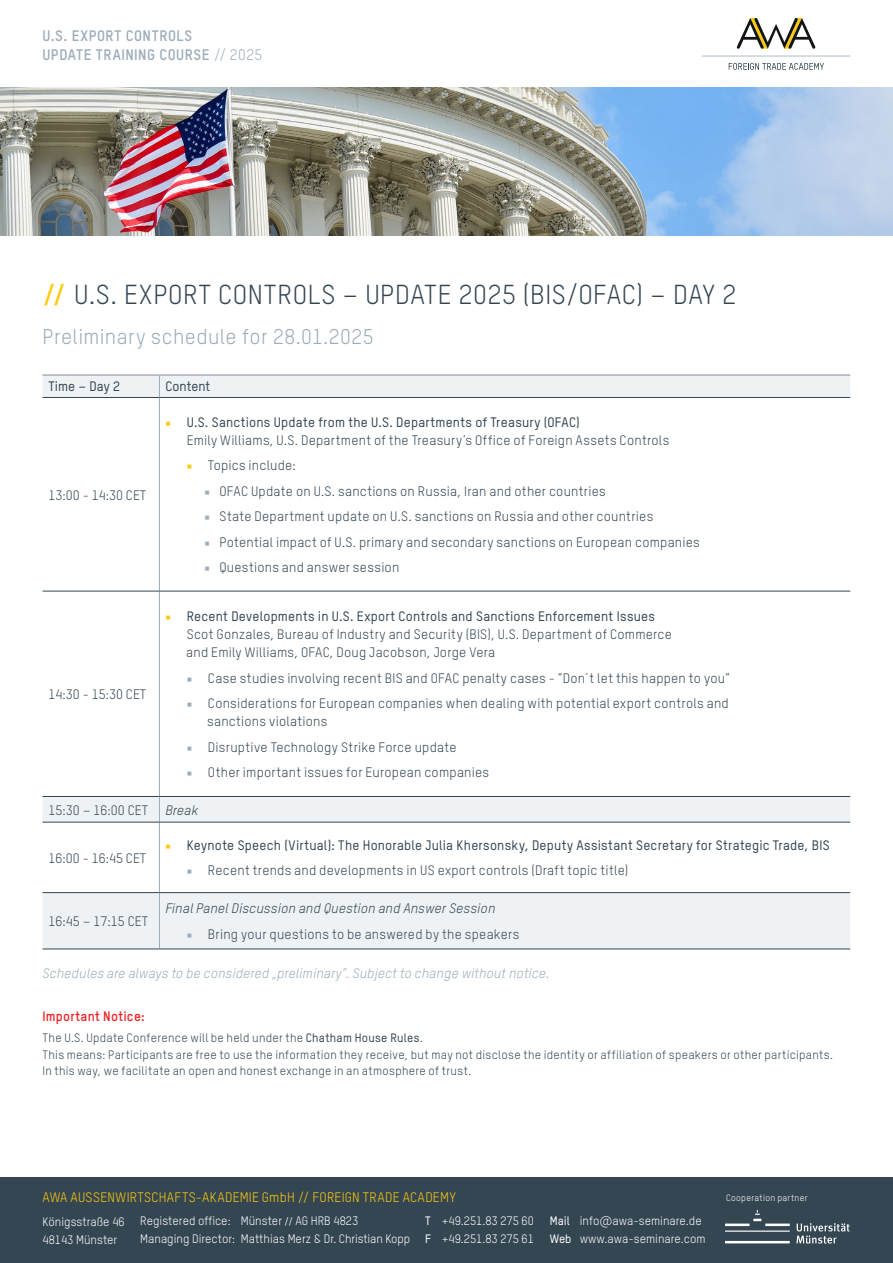
<style>
.page{position:relative;width:893px;height:1263px;background:#fff}
.page>*{position:absolute;margin:0;border:0;box-sizing:border-box;transform-origin:0 0}
.t1{font:27px "TSTARPRO";letter-spacing:.02em;color:#354653}
.t2{font:21px "TSTARPRO";letter-spacing:.02em;color:#9cacba}
.t3{font:700 15px/19.5px "TSTARPRO";letter-spacing:.035em;color:#9cacba}
.t4{font:13.5px/18px "TSTARPRO";letter-spacing:.015em;color:#354653}
.t5{font:500 13.5px "TSTARPRO";letter-spacing:.015em;color:#354653}
.t6{font:italic 13.5px "TSTARPRO";letter-spacing:.015em;color:#9cacba}
.t7{font:13.5px "TSTARPRO";letter-spacing:.02em;color:#feca0a}
.t8{font:italic 13.5px "TSTARPRO";letter-spacing:.015em;color:#354653}
.t9{font:700 13.5px "TSTARPRO";letter-spacing:.015em;color:#ee2323}
.t10{font:12px/18px "TSTARPRO";color:#fff}
.t11{font:12px/16.5px "TSTARPRO";letter-spacing:.025em;color:#354653}
.t12{font:9px "TSTARPRO";letter-spacing:.03em;color:#fff}
.s1{font-weight:400}
.s2{font-weight:700;color:#feca0a}
.s3{font-family:"Minion Pro";color:#feca0a}
.s4{font-weight:500}
.s5{font-family:"Minion Pro";color:#9cacba}
.s6{font-family:"Minion Pro";font-weight:400;color:#feca0a}
.s7{font-family:"Minion Pro"}
</style>
<div class="page">
<hr style="left:702px;top:55px;width:148px;height:2px;background:#c6d0da">
<svg style="left:736px;top:18px;width:80px;height:31px"></svg>
<svg style="left:729px;top:63px;width:95px;height:7px"></svg>
<img style="left:0;top:87px;width:893px;height:149px">
<svg style="left:43px;top:376px;width:807px;height:573px"></svg>
<hr style="left:159px;top:398px;width:1px;height:193px;background:#9cacba">
<hr style="left:159px;top:591px;width:1px;height:205px;background:#9cacba">
<svg style="left:159px;top:797px;width:1px;height:25px"></svg>
<hr style="left:159px;top:822px;width:1px;height:70px;background:#9cacba">
<hr style="left:159px;top:893px;width:1px;height:56px;background:#9cacba">
<hr style="left:43px;top:375px;width:116px;height:1px;background:#868a94">
<hr style="left:159px;top:375px;width:691px;height:1px;background:#868a94">
<hr style="left:43px;top:397px;width:116px;height:1px;background:#354653">
<hr style="left:159px;top:397px;width:691px;height:1px;background:#354653">
<hr style="left:43px;top:591px;width:116px;height:1px;background:#354653">
<hr style="left:159px;top:591px;width:691px;height:1px;background:#354653">
<hr style="left:43px;top:796px;width:116px;height:1px;background:#354653">
<hr style="left:159px;top:796px;width:691px;height:1px;background:#354653">
<hr style="left:43px;top:822px;width:116px;height:1px;background:#354653">
<hr style="left:159px;top:822px;width:691px;height:1px;background:#354653">
<hr style="left:43px;top:892px;width:116px;height:1px;background:#354653">
<hr style="left:159px;top:892px;width:691px;height:1px;background:#354653">
<hr style="left:43px;top:949px;width:116px;height:1px;background:#354653">
<hr style="left:159px;top:949px;width:691px;height:1px;background:#354653">
<svg style="left:159px;top:375px;width:1px;height:22px"></svg>
<div style="left:0;top:1178px;width:893px;height:85px;background:#354653"></div>
<svg style="left:725px;top:1210px;width:125px;height:33px"></svg>
<p class="t3" style="left:43px;top:25px;width:221px">U.S. EXPORT CONTROLS<br>UPDATE TRAINING COURSE <span class="s1">// 2025</span></p>
<h1 class="t1" style="left:43px;top:276px;width:695px"><span class="s2">//</span> U.S. EXPORT CONTROLS – UPDATE 2025 (BIS/OFAC) – DAY 2</h1>
<h2 class="t2" style="left:43px;top:322px;width:333px">Preliminary schedule for 28.01.2025</h2>
<p class="t5" style="left:49px;top:378px;width:73px">Time – Day 2</p>
<p class="t5" style="left:165px;top:378px;width:46px">Content</p>
<p class="t4" style="left:49px;top:485px;width:99px">13:00 - 14:30 CET</p>
<p class="t4" style="left:49px;top:685px;width:99px">14:30 - 15:30 CET</p>
<p class="t4" style="left:187px;top:412px;width:484px;text-indent:-21px"><span class="s3">■</span> <span class="s4">U.S. Sanctions Update from the U.S. Departments of Treasury (OFAC)<br></span>Emily Williams, U.S. Department of the Treasury’s Office of Foreign Assets Controls</p>
<p class="t4" style="left:187px;top:456px;width:111px"><span class="s3">■</span> Topics include:</p>
<p class="t4" style="left:205px;top:481px;width:403px"><span class="s5">■</span> OFAC Update on U.S. sanctions on Russia, Iran and other countries</p>
<p class="t4" style="left:205px;top:507px;width:450px"><span class="s5">■</span> State Department update on U.S. sanctions on Russia and other countries</p>
<p class="t4" style="left:205px;top:532px;width:497px"><span class="s5">■</span> Potential impact of U.S. primary and secondary sanctions on European companies</p>
<p class="t4" style="left:205px;top:558px;width:196px"><span class="s5">■</span> Questions and answer session</p>
<p class="t4" style="left:186px;top:607px;width:487px;text-indent:-21px"><span class="s3">■</span> <span class="s4">Recent Developments in U.S. Export Controls and Sanctions Enforcement Issues<br></span>Scot Gonzales, Bureau of Industry and Security (BIS), U.S. Department of Commerce and Emily Williams, OFAC, Doug Jacobson, Jorge Vera</p>
<p class="t4" style="left:187px;top:668px;width:545px"><span class="s5">■</span> Case studies involving recent BIS and OFAC penalty cases - “Don´t let this happen to you”</p>
<p class="t4" style="left:207px;top:694px;width:523px;text-indent:-20px"><span class="s5">■</span> Considerations for European companies when dealing with potential export controls and sanctions violations</p>
<p class="t4" style="left:187px;top:737px;width:271px"><span class="s5">■</span> Disruptive Technology Strike Force update</p>
<p class="t4" style="left:187px;top:763px;width:304px"><span class="s5">■</span> Other important issues for European companies</p>
<p class="t4" style="left:49px;top:800px;width:101px">15:30 – 16:00 CET</p>
<p class="t8" style="left:165px;top:801px;width:34px">Break</p>
<p class="t4" style="left:49px;top:848px;width:99px">16:00 - 16:45 CET</p>
<p class="t5" style="left:165px;top:836px;width:666px"><span class="s6">■</span> Keynote Speech (Virtual): The Honorable Julia Khersonsky, Deputy Assistant Secretary for Strategic Trade, BIS</p>
<p class="t4" style="left:187px;top:861px;width:443px"><span class="s5">■</span> Recent trends and developments in US export controls (Draft topic title)</p>
<p class="t4" style="left:49px;top:912px;width:101px">16:45 – 17:15 CET</p>
<p class="t8" style="left:165px;top:899px;width:331px">Final Panel Discussion and Question and Answer Session</p>
<p class="t4" style="left:187px;top:924px;width:334px"><span class="s5">■</span> Bring your questions to be answered by the speakers</p>
<p class="t6" style="left:43px;top:964px;width:508px">Schedules are always to be considered „preliminary“. Subject to change without notice.</p>
<p class="t9" style="left:43px;top:1007px;width:104px">Important Notice:</p>
<p class="t11" style="left:43px;top:1029px;width:792px">The U.S. Update Conference will be held under the <span class="s4">Chatham House Rules</span>.<br>This means: Participants are free to use the information they receive, but may not disclose the identity or affiliation of speakers or other participants.<br>In this way, we facilitate an open and honest exchange in an atmosphere of trust.</p>
<p class="t7" style="left:43px;top:1188px;width:415px">AWA AUSSENWIRTSCHAFTS-AKADEMIE GmbH // FOREIGN TRADE ACADEMY</p>
<p class="t12" style="left:727px;top:1192px;width:6px">K</p>
<p class="t12" style="left:777px;top:1192px;width:36px">spartner</p>
<p class="t10" style="left:43px;top:1212px;width:84px">Königsstraße 46<br>48143 Münster</p>
<p class="t10" style="left:140px;top:1211px;width:271px">Registered office: Münster <span class="s7">//</span> AG HRB 4823<br>Managing Director: Matthias Merz &amp; Dr. Christian Kopp</p>
<p class="t10" style="left:425px;top:1211px;width:110px"><span class="s4">T</span> +49.251.83 275 60<br><span class="s4">F</span> +49.251.83 275 61</p>
<p class="t12" style="left:726px;top:1192px;width:83px">Cooperation partner</p>
<p class="t10" style="left:143px;top:1211px;width:255px">Sitz der Gesellschaft: Münster <span class="s7">//</span> AG HRB 4823<br>Geschäftsführer: Matthias Merz &amp; Dr. Christ an Kopp</p>
<p class="t10" style="left:417px;top:1211px;width:110px"><span class="s4">T</span> +49.251.83 275 60<br><span class="s4">F</span> +49.251.83 275 61</p>
<p class="t10" style="left:546px;top:1211px;width:157px"><span class="s4">Mail</span> info@awa-seminare.de<br><span class="s4">Web</span> www.awa-seminare.com</p>
<p class="t10" style="left:550px;top:1211px;width:157px"><span class="s4">Mail</span> info@awa-seminare.de<br><span class="s4">Web</span> www.awa-seminare.com</p>
</div>
